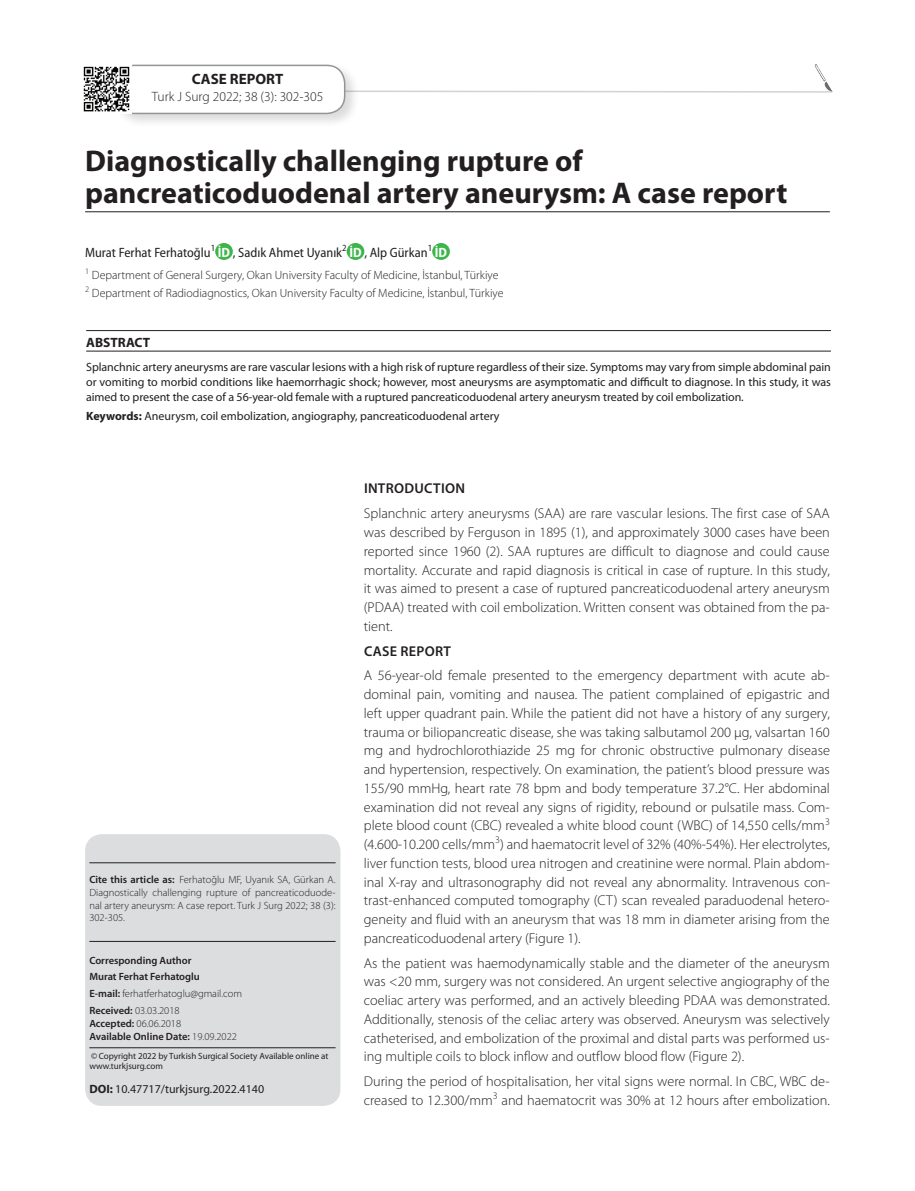
<style>
.page{position:relative;width:915px;height:1191px;background:#fff}
.page>*{position:absolute;margin:0;border:0;box-sizing:border-box;transform-origin:0 0}
.t1{font:700 30px/31.5px "Myriad Pro";color:#231f20}
.t2{font:700 15px "Myriad Pro";color:#231f20}
.t3{font:300 14.25px/18.8px "Myriad Pro";color:#231f20;text-align:justify}
.t4{font:600 14.25px "Myriad Pro";letter-spacing:.02em;color:#231f20}
.t5{font:semi-condensed 13.5px "Myriad Pro";color:#231f20}
.t6{font:300 13.5px "Myriad Pro";color:#231f20}
.t7{font:700 13.5px "Myriad Pro";color:#231f20}
.t8{font:12px/15px "Myriad Pro";color:#231f20;text-align:justify}
.t9{font:300 12px/17.7px "Myriad Pro";color:#231f20}
.t10{font:300 10.5px/12.8px "Myriad Pro";color:#231f20;text-align:justify}
.t11{font:600 10.5px/15.6px "Myriad Pro";color:#231f20}
.t12{font:9px/10.5px "Myriad Pro";color:#231f20}
.s1{font-weight:700;color:#fff}
.s2{font-weight:700}
.s3{font-weight:600}
.s4{font-weight:300}
</style>
<div class="page">
<svg style="left:359px;top:90px;width:474px;height:3px"></svg>
<div style="left:113px;top:62px;width:246px;height:66px;background:#231f20;opacity:.16"></div>
<div style="left:116px;top:65px;width:228px;height:48px;background:#fff;border-radius:18px"></div>
<div style="left:115px;top:65px;width:230px;height:49px;border:2px solid #939598;border-radius:18px"></div>
<div style="left:215px;top:243px;width:18px;height:17px;background:#3db54a;border-radius:50%"></div>
<div style="left:346px;top:243px;width:18px;height:17px;background:#3db54a;border-radius:50%"></div>
<div style="left:432px;top:243px;width:17px;height:17px;background:#3db54a;border-radius:50%"></div>
<hr style="left:85px;top:211px;width:744px;height:1px;background:#231f20">
<div style="left:85px;top:834px;width:255px;height:272px;background:#dcdddf;border-radius:17px"></div>
<hr style="left:89px;top:862px;width:246px;height:1px;background:#231f20">
<hr style="left:89px;top:941px;width:246px;height:1px;background:#231f20">
<hr style="left:89px;top:1047px;width:246px;height:1px;background:#231f20">
<hr style="left:86px;top:351px;width:744px;height:1px;background:#231f20">
<hr style="left:86px;top:330px;width:744px;height:1px;background:#231f20">
<img style="left:814px;top:64px;width:17px;height:27px">
<img style="left:83px;top:64px;width:48px;height:50px">
<p class="t2" style="left:192px;top:71px;width:93px">CASE REPORT</p>
<p class="t6" style="left:152px;top:89px;width:173px">Turk J Surg 2022; 38 (3): 302-305</p>
<h1 class="t1" style="left:85px;top:146px;width:703px">Diagnostically challenging rupture of pancreaticoduodenal artery aneurysm: A case report</h1>
<p class="t5" style="left:85px;top:245px;width:363px">Murat Ferhat Ferhatoğlu<sup>1</sup> <span class="s1">İD</span> , Sadık Ahmet Uyanık<sup>2</sup> <span class="s1">İD</span> , Alp Gürkan<sup>1</sup> <span class="s1">İD</span></p>
<p class="t9" style="left:85px;top:266px;width:420px"><sup>1</sup> Department of General Surgery, Okan University Faculty of Medicine, İstanbul, Türkiye<br><sup>2</sup> Department of Radiodiagnostics, Okan University Faculty of Medicine, İstanbul, Türkiye</p>
<p class="t7" style="left:86px;top:335px;width:65px">ABSTRACT</p>
<p class="t8" style="left:86px;top:359px;width:746px">Splanchnic artery aneurysms are rare vascular lesions with a high risk of rupture regardless of their size. Symptoms may vary from simple abdominal pain or vomiting to morbid conditions like haemorrhagic shock; however, most aneurysms are asymptomatic and difficult to diagnose. In this study, it was aimed to present the case of a 56-year-old female with a ruptured pancreaticoduodenal artery aneurysm treated by coil embolization.</p>
<p class="t8" style="left:86px;top:409px;width:415px"><span class="s2">Keywords:</span> Aneurysm, coil embolization, angiography, pancreaticoduodenal artery</p>
<p class="t10" style="left:89px;top:873px;width:248px"><span class="s3">Cite this article as:</span> Ferhatoğlu MF, Uyanık SA, Gürkan A.<br>Diagnostically challenging rupture of pancreaticoduode&shy;nal artery aneurysm: A case report. Turk J Surg 2022; 38 (3):<br>302-305.</p>
<p class="t11" style="left:89px;top:953px;width:112px">Corresponding Author<br>Murat Ferhat Ferhatoglu</p>
<p class="t10" style="left:89px;top:985px;width:154px;line-height:17px"><span class="s3">E-mail:</span> ferhatferhatoglu@gmail.com<br><span class="s3">Received:</span> 03.03.2018</p>
<p class="t11" style="left:89px;top:1017px;width:149px;line-height:12.8px">Accepted: <span class="s4">06.06.2018<br></span>Available Online Date: <span class="s4">19.09.2022</span></p>
<p class="t12" style="left:89px;top:1050px;width:240px">©Copyright 2022 by Turkish Surgical Society Available online at www.turkjsurg.com</p>
<p class="t8" style="left:89px;top:1082px;width:176px"><span class="s2">DOI:</span> 10.47717/turkjsurg.2022.4140</p>
<p class="t4" style="left:364px;top:481px;width:32px">Introd</p>
<p class="t4" style="left:414px;top:481px;width:52px">uctIon</p>
<p class="t3" style="left:364px;top:504px;width:467px">Splanchnic artery aneurysms (SAA) are rare vascular lesions. The first case of SAA was described by Ferguson in 1895 (1), and approximately 3000 cases have been reported since 1960 (2). SAA ruptures are difficult to diagnose and could cause mortality. Accurate and rapid diagnosis is critical in case of rupture. In this study, it was aimed to present a case of ruptured pancreaticoduodenal artery aneurysm (PDAA) treated with coil embolization. Written consent was obtained from the pa&shy;tient.</p>
<p class="t4" style="left:364px;top:643px;width:88px">CASE re port</p>
<p class="t3" style="left:364px;top:666px;width:467px">A 56-year-old female presented to the emergency department with acute ab&shy;dominal pain, vomiting and nausea. The patient complained of epigastric and left upper quadrant pain. While the patient did not have a history of any surgery, trauma or biliopancreatic disease, she was taking salbutamol 200 µg, valsartan 160 mg and hydrochlorothiazide 25 mg for chronic obstructive pulmonary disease and hypertension, respectively. On examination, the patient’s blood pressure was 155/90 mmHg, heart rate 78 bpm and body temperature 37.2°C. Her abdominal examination did not reveal any signs of rigidity, rebound or pulsatile mass. Com&shy;plete blood count (CBC) revealed a white blood count (WBC) of 14,550 cells/mm<sup>3 </sup>(4.600-10.200 cells/mm<sup>3</sup>) and haematocrit level of 32% (40%-54%). Her electrolytes, liver function tests, blood urea nitrogen and creatinine were normal. Plain abdom&shy;inal X-ray and ultrasonography did not reveal any abnormality. Intravenous con&shy;trast-enhanced computed tomography (CT) scan revealed paraduodenal hetero&shy;geneity and fluid with an aneurysm that was 18 mm in diameter arising from the pancreaticoduodenal artery (Figure 1).</p>
<p class="t3" style="left:364px;top:953px;width:467px">As the patient was haemodynamically stable and the diameter of the aneurysm was &lt;20 mm, surgery was not considered. An urgent selective angiography of the coeliac artery was performed, and an actively bleeding PDAA was demonstrated.<br>Additionally, stenosis of the celiac artery was observed. Aneurysm was selectively catheterised, and embolization of the proximal and distal parts was performed us&shy;ing multiple coils to block inflow and outflow blood flow (Figure 2).</p>
<p class="t3" style="left:364px;top:1072px;width:467px">During the period of hospitalisation, her vital signs were normal. In CBC, WBC de&shy;creased to 12.300/mm<sup>3</sup> and haematocrit was 30% at 12 hours after embolization.</p>
</div>
